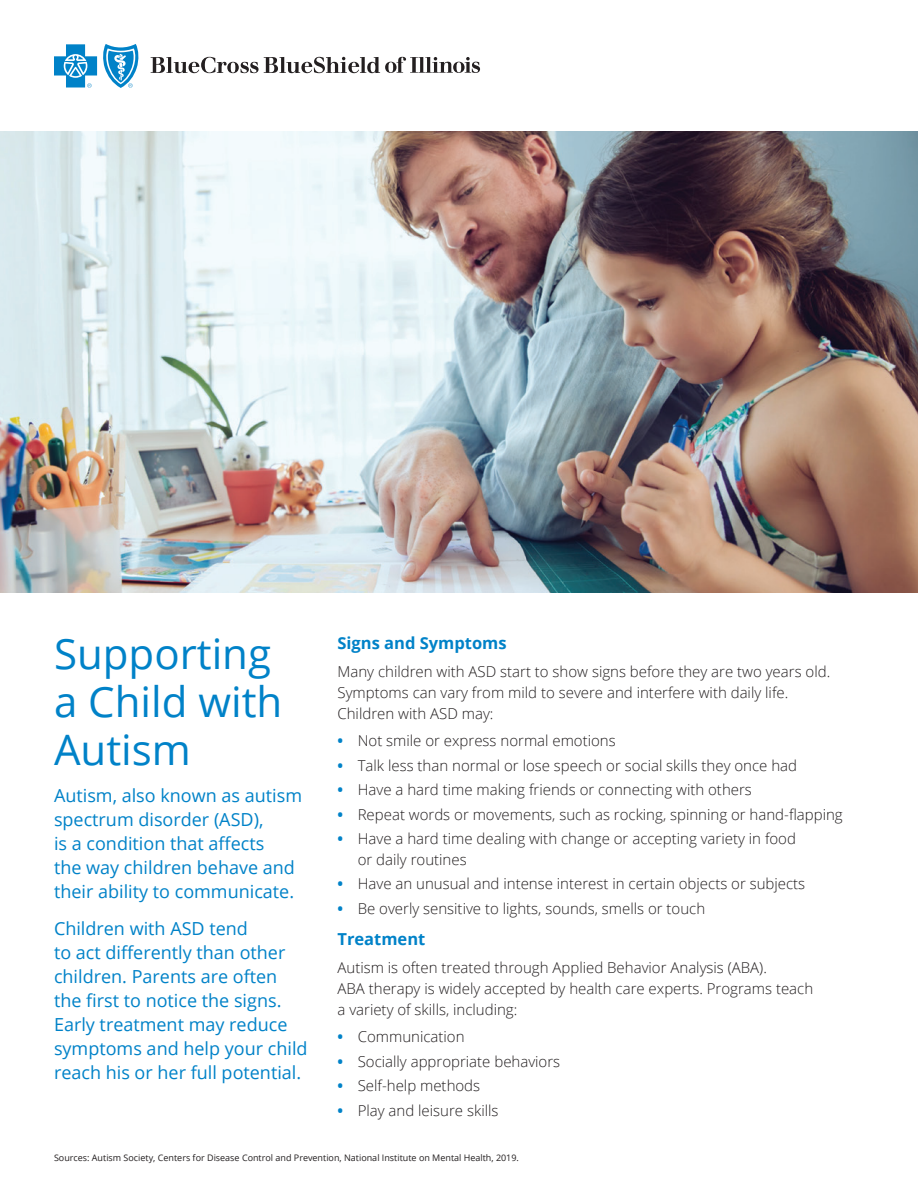
<style>
.page{position:relative;width:918px;height:1188px;background:#fff}
.page>*{position:absolute;margin:0;border:0;box-sizing:border-box;transform-origin:0 0}
.t1{font:42px/48px "Open Sans";color:#0082c8}
.t2{font:18px/24px "Open Sans";color:#0082c8}
.t3{font:700 16.5px "Open Sans";color:#0082c8}
.t4{font:300 15px/21px "Open Sans";color:#231f20}
.t5{font:9px "Open Sans";color:#231f20}
.s1{font-weight:700;color:#0082c8}
</style>
<div class="page">
<img style="left:0;top:132px;width:918px;height:460px">
<svg style="left:151px;top:57px;width:329px;height:16px"></svg>
<svg style="left:54px;top:44px;width:85px;height:44px"></svg>
<h1 class="t1" style="left:54px;top:628px;width:230px">Supporting a Child with<br>Autism</h1>
<p class="t2" style="left:54px;top:783px;width:250px">Autism, also known as autism spectrum disorder (ASD),<br>is a condition that affects<br>the way children behave and their ability to communicate.</p>
<p class="t2" style="left:54px;top:916px;width:255px">Children with ASD tend<br>to act differently than other children. Parents are often the first to notice the signs.<br>Early treatment may reduce symptoms and help your child reach his or her full potential.</p>
<p class="t3" style="left:338px;top:631px;width:171px">Signs and Symptoms</p>
<p class="t4" style="left:338px;top:660px;width:494px">Many children with ASD start to show signs before they are two years old.<br>Symptoms can vary from mild to severe and interfere with daily life.<br>Children with ASD may:</p>
<p class="t4" style="left:338px;top:730px;width:280px"><span class="s1">•</span> Not smile or express normal emotions</p>
<p class="t4" style="left:338px;top:755px;width:461px"><span class="s1">•</span> Talk less than normal or lose speech or social skills they once had</p>
<p class="t4" style="left:338px;top:779px;width:416px"><span class="s1">•</span> Have a hard time making friends or connecting with others</p>
<p class="t4" style="left:338px;top:803px;width:507px"><span class="s1">•</span> Repeat words or movements, such as rocking, spinning or hand-flapping</p>
<p class="t4" style="left:358px;top:828px;width:440px;text-indent:-20px"><span class="s1">•</span> Have a hard time dealing with change or accepting variety in food or daily routines</p>
<p class="t4" style="left:338px;top:873px;width:469px"><span class="s1">•</span> Have an unusual and intense interest in certain objects or subjects</p>
<p class="t4" style="left:338px;top:897px;width:369px"><span class="s1">•</span> Be overly sensitive to lights, sounds, smells or touch</p>
<p class="t3" style="left:338px;top:927px;width:89px">Treatment</p>
<p class="t4" style="left:338px;top:956px;width:477px">Autism is often treated through Applied Behavior Analysis (ABA).<br>ABA therapy is widely accepted by health care experts. Programs teach a variety of skills, including:</p>
<p class="t4" style="left:338px;top:1026px;width:129px"><span class="s1">•</span> Communication</p>
<p class="t4" style="left:338px;top:1050px;width:224px"><span class="s1">•</span> Socially appropriate behaviors</p>
<p class="t4" style="left:338px;top:1075px;width:144px"><span class="s1">•</span> Self-help methods</p>
<p class="t4" style="left:338px;top:1099px;width:163px"><span class="s1">•</span> Play and leisure skills</p>
<p class="t5" style="left:54px;top:1152px;width:467px">Sources: Autism Society, Centers for Disease Control and Prevention, National Institute on Mental Health, 2019.</p>
</div>
